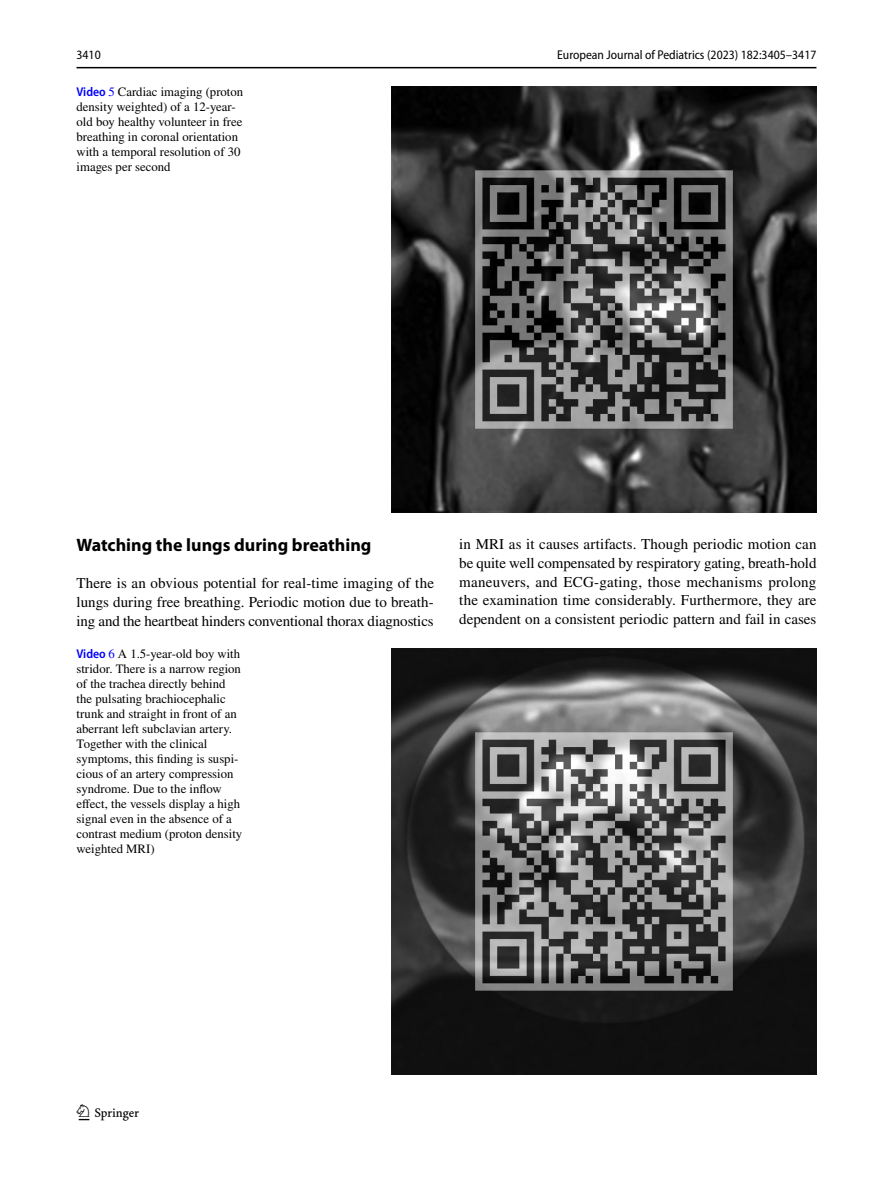
<style>
.page{position:relative;width:893px;height:1187px;background:#fff}
.page>*{position:absolute;margin:0;border:0;box-sizing:border-box;transform-origin:0 0}
.t1{font:22.5px "Springnew Regular 2";color:#000}
.t2{font:700 18px "Myriad Pro";color:#000}
.t3{font:15px/18.8px "STIX";letter-spacing:-.005em;color:#000;text-align:justify}
.t4{font:12.75px/15px "STIX";color:#000}
.t5{font:semi-condensed 12.75px "Myriad Pro";color:#000}
.s1{font-family:"Myriad Pro";font-weight:600;font-stretch:semi-condensed;color:#00f}
.s2{color:#00f}
</style>
<div class="page">
<hr style="left:77px;top:67px;width:739px;height:1px;background:#000">
<img style="left:391px;top:87px;width:425px;height:425px">
<img style="left:391px;top:648px;width:425px;height:425px">
<p class="t5" style="left:77px;top:48px;width:26px">3410</p>
<p class="t5" style="left:557px;top:48px;width:261px">European Journal of Pediatrics (2023) 182:3405–3417</p>
<p class="t4" style="left:77px;top:85px;width:168px"><span class="s1">Video</span> <span class="s2">5</span> Cardiac imaging (proton density weighted) of a 12-year&shy;old boy healthy volunteer in free breathing in coronal orientation with a temporal resolution of 30 images per second</p>
<h2 class="t2" style="left:77px;top:533px;width:296px">Watching the lungs during breathing</h2>
<p class="t3" style="left:77px;top:574px;width:359px">There is an obvious potential for real-time imaging of the lungs during free breathing. Periodic motion due to breath&shy;ing and the heartbeat hinders conventional thorax diagnostics</p>
<p class="t4" style="left:77px;top:647px;width:167px"><span class="s1">Video</span> <span class="s2">6</span> A 1.5-year-old boy with stridor. There is a narrow region of the trachea directly behind the pulsating brachiocephalic trunk and straight in front of an aberrant left subclavian artery.<br>Together with the clinical symptoms, this finding is suspi&shy;cious of an artery compression syndrome. Due to the inflow effect, the vessels display a high signal even in the absence of a contrast medium (proton density weighted MRI)</p>
<p class="t3" style="left:459px;top:535px;width:359px">in MRI as it causes artifacts. Though periodic motion can be quite well compensated by respiratory gating, breath-hold maneuvers, and ECG-gating, those mechanisms prolong the examination time considerably. Furthermore, they are dependent on a consistent periodic pattern and fail in cases</p>
<h1 class="t1" style="left:79px;top:1104px;width:62px">1 3</h1>
</div>
